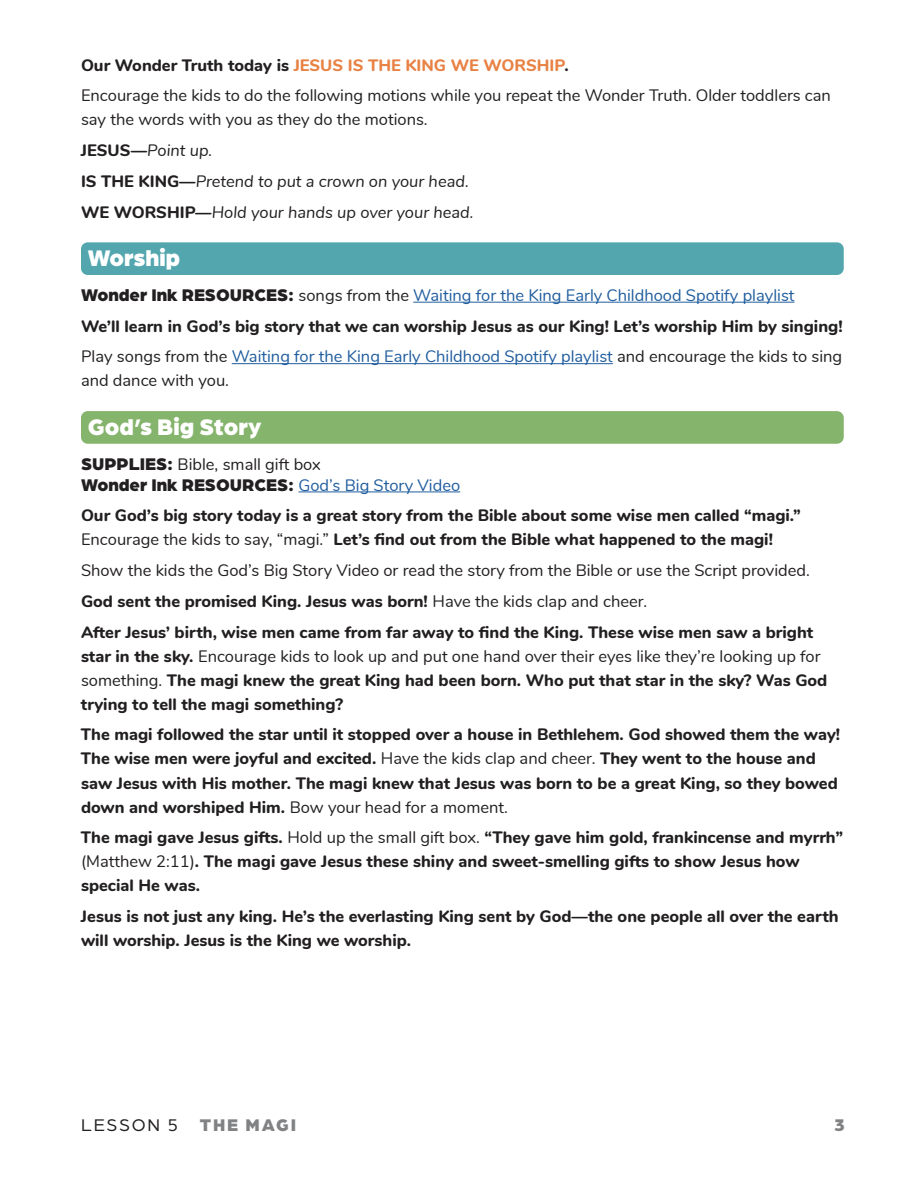
<style>
.page{position:relative;width:918px;height:1188px;background:#fff}
.page>*{position:absolute;margin:0;border:0;box-sizing:border-box;transform-origin:0 0}
.t1{font:900 24px "Arboria";color:#fff}
.t2{font:900 18px "Arboria";color:#221f20}
.t3{font:18px "Arboria";letter-spacing:.1em;color:#221f20}
.t4{font:900 18px "Arboria";color:#808284}
.t5{font:800 16.5px/24px "Nunito";color:#221f20}
.t6{font:16.5px/30.8px "Nunito";color:#205d9e}
.t7{font:16.5px/30.8px "Nunito";color:#221f20}
.t8{font:italic 16.5px/30.8px "Nunito";color:#221f20}
.s1{font-weight:800}
.s2{font-weight:800;color:#e88244}
.s3{font-style:normal}
.s4{font-weight:800;font-style:normal}
.s5{font-family:"Arboria";font-weight:900;font-size:18px;color:#221f20}
.s6{color:#221f20}
.s7{font-weight:800;color:#221f20}
.s8{font-family:"Arboria";font-weight:900;font-size:18px}
.s9{font-family:"Nunito";font-weight:400;font-size:16.5px;color:#205d9e}
.s10{font-weight:400}
.s11{font-weight:900;color:#808284}
</style>
<div class="page">
<div style="left:81px;top:242px;width:763px;height:33px;background:#53a6ae;border-radius:7px"></div>
<hr style="left:413px;top:302px;width:381px;height:1px;background:#205d9e">
<hr style="left:232px;top:363px;width:381px;height:1px;background:#205d9e">
<div style="left:81px;top:411px;width:763px;height:33px;background:#85b46c;border-radius:7px"></div>
<hr style="left:299px;top:492px;width:161px;height:1px;background:#205d9e">
<p class="t7" style="left:81px;top:51px;width:751px"><span class="s1">Our Wonder Truth today is</span> <span class="s2">JESUS IS THE KING WE WORSHIP</span><span class="s1">.<br></span>Encourage the kids to do the following motions while you repeat the Wonder Truth. Older toddlers can</p>
<p class="t8" style="left:81px;top:106px;width:394px"><span class="s3">say the words with you as they do the motions.<br></span><span class="s4">JESUS—</span>Point up.<br><span class="s4">IS THE KING—</span>Pretend to put a crown on your head.<br><span class="s4">WE WORSHIP—</span>Hold your hands up over your head.</p>
<h1 class="t1" style="left:88px;top:248px;width:94px">Worship</h1>
<p class="t6" style="left:81px;top:281px;width:763px"><span class="s5">Wonder Ink RESOURCES:</span> <span class="s6">songs from the</span> Waiting for the King Early Childhood Spotify playlist<br><span class="s7">We’ll learn in God’s big story that we can worship Jesus as our King! Let’s worship Him by singing!<br></span><span class="s6">Play songs from the</span> Waiting for the King Early Childhood Spotify playlist <span class="s6">and encourage the kids to sing</span></p>
<p class="t7" style="left:81px;top:367px;width:150px">and dance with you.</p>
<h1 class="t1" style="left:88px;top:417px;width:175px">God’s Big Story</h1>
<p class="t7" style="left:81px;top:450px;width:241px"><span class="s8">SUPPLIES:</span> Bible, small gift box</p>
<p class="t2" style="left:81px;top:477px;width:381px">Wonder Ink RESOURCES: <span class="s9">God’s Big Story Video</span></p>
<p class="t5" style="left:81px;top:505px;width:721px">Our God’s big story today is a great story from the Bible about some wise men called “magi.”<br><span class="s10">Encourage the kids to say, “magi.”</span> Let’s find out from the Bible what happened to the magi!</p>
<p class="t5" style="left:81px;top:556px;width:734px;line-height:30.8px"><span class="s10">Show the kids the God’s Big Story Video or read the story from the Bible or use the Script provided.<br></span>God sent the promised King. Jesus was born! <span class="s10">Have the kids clap and cheer.<br></span>After Jesus’ birth, wise men came from far away to find the King. These wise men saw a bright</p>
<p class="t5" style="left:81px;top:645px;width:748px">star in the sky. <span class="s10">Encourage kids to look up and put one hand over their eyes like they’re looking up for something.</span> The magi knew the great King had been born. Who put that star in the sky? Was God trying to tell the magi something?</p>
<p class="t5" style="left:81px;top:724px;width:761px">The magi followed the star until it stopped over a house in Bethlehem. God showed them the way!<br>The wise men were joyful and excited. <span class="s10">Have the kids clap and cheer.</span> They went to the house and saw Jesus with His mother. The magi knew that Jesus was born to be a great King, so they bowed down and worshiped Him. <span class="s10">Bow your head for a moment.</span></p>
<p class="t5" style="left:81px;top:827px;width:764px">The magi gave Jesus gifts. <span class="s10">Hold up the small gift box.</span> “They gave him gold, frankincense and myrrh” <span class="s10">(Matthew 2:11)</span>. The magi gave Jesus these shiny and sweet-smelling gifts to show Jesus how special He was.</p>
<p class="t5" style="left:81px;top:906px;width:759px">Jesus is not just any king. He’s the everlasting King sent by God—the one people all over the earth will worship. Jesus is the King we worship.</p>
<p class="t3" style="left:81px;top:1114px;width:217px">LESSON 5 <span class="s11">THE MAGI</span></p>
<p class="t4" style="left:834px;top:1117px;width:12px">3</p>
</div>
